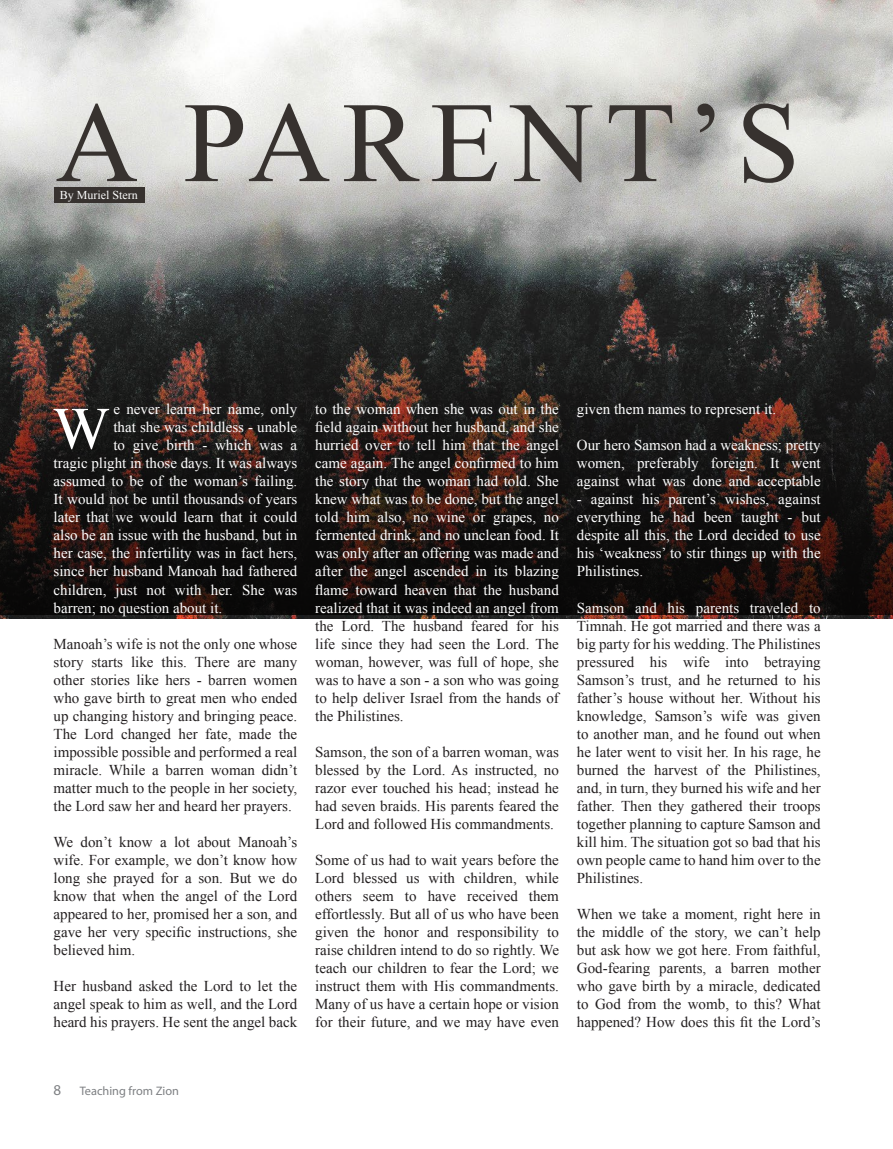
<style>
.page{position:relative;width:893px;height:1149px;background:#fff}
.page>*{position:absolute;margin:0;border:0;box-sizing:border-box;transform-origin:0 0}
.t1{font:114.45px "Times New Roman";letter-spacing:.1em;color:#37322f}
.t2{font:15px/18px "Times New Roman";color:#231f20;text-align:justify}
.t3{font:15px/18px "Times New Roman";color:#fff;text-align:justify}
.t4{font:12.3px "Myriad Pro";color:#7e8083}
.t5{font:12px "Times New Roman";color:#fff}
.s1{font-size:15px}
</style>
<div class="page">
<img style="left:0;top:0;width:893px;height:618px">
<svg style="left:0;top:309px;width:893px;height:305px;background:#211917"></svg>
<svg style="left:54px;top:409px;width:55px;height:40px"></svg>
<div style="left:54px;top:188px;width:91px;height:15px;background:#37322f"></div>
<h1 class="t1" style="left:56px;top:66px;width:746px">A PARENT’S</h1>
<p class="t5" style="left:60px;top:187px;width:80px">By Muriel Stern</p>
<p class="t3" style="left:113px;top:400px;width:185px">e never learn her name, only</p>
<p class="t3" style="left:113px;top:418px;width:185px">that she was childless - unable</p>
<p class="t3" style="left:113px;top:436px;width:185px">to give birth - which was a</p>
<p class="t3" style="left:54px;top:454px;width:245px">tragic plight in those days. It was always</p>
<p class="t3" style="left:54px;top:472px;width:245px">assumed to be of the woman’s failing.</p>
<p class="t3" style="left:54px;top:490px;width:245px">It would not be until thousands of years</p>
<p class="t3" style="left:54px;top:508px;width:245px">later that we would learn that it could</p>
<p class="t3" style="left:54px;top:526px;width:245px">also be an issue with the husband, but in</p>
<p class="t3" style="left:54px;top:544px;width:245px">her case, the infertility was in fact hers,</p>
<p class="t3" style="left:54px;top:562px;width:245px">since her husband Manoah had fathered</p>
<p class="t3" style="left:54px;top:580px;width:245px">children, just not with her. She was</p>
<p class="t3" style="left:54px;top:598px;width:170px">barren; no question about it.</p>
<p class="t2" style="left:54px;top:634px;width:245px">Manoah’s wife is not the only one whose story starts like this. There are many other stories like hers - barren women who gave birth to great men who ended up changing history and bringing peace.<br>The Lord changed her fate, made the impossible possible and performed a real miracle. While a barren woman didn’t matter much to the people in her society, the Lord saw her and heard her prayers.</p>
<p class="t2" style="left:54px;top:832px;width:245px">We don’t know a lot about Manoah’s wife. For example, we don’t know how long she prayed for a son. But we do know that when the angel of the Lord appeared to her, promised her a son, and gave her very specific instructions, she believed him.</p>
<p class="t2" style="left:54px;top:976px;width:245px">Her husband asked the Lord to let the angel speak to him as well, and the Lord heard his prayers. He sent the angel back</p>
<p class="t3" style="left:315px;top:400px;width:245px">to the woman when she was out in the field again without her husband, and she hurried over to tell him that the angel came again. The angel confirmed to him the story that the woman had told. She knew what was to be done, but the angel told him also, no wine or grapes, no fermented drink, and no unclean food. It was only after an offering was made and after the angel ascended in its blazing flame toward heaven that the husband realized that it was indeed an angel from</p>
<p class="t2" style="left:315px;top:616px;width:245px">the Lord. The husband feared for his life since they had seen the Lord. The woman, however, was full of hope, she was to have a son - a son who was going to help deliver Israel from the hands of the Philistines.</p>
<p class="t2" style="left:315px;top:742px;width:245px">Samson, the son of a barren woman, was blessed by the Lord. As instructed, no razor ever touched his head; instead he had seven braids. His parents feared the Lord and followed His commandments.</p>
<p class="t2" style="left:315px;top:850px;width:245px">Some of us had to wait years before the Lord blessed us with children, while others seem to have received them effortlessly. But all of us who have been given the honor and responsibility to raise children intend to do so rightly. We teach our children to fear the Lord; we instruct them with His commandments.<br>Many of us have a certain hope or vision for their future, and we may have even</p>
<p class="t3" style="left:577px;top:400px;width:201px">given them names to represent it.</p>
<p class="t3" style="left:577px;top:436px;width:245px">Our hero Samson had a weakness; pretty women, preferably foreign. It went against what was done and acceptable</p>
<p class="t3" style="left:577px;top:490px;width:245px">- against his parent’s wishes, against everything he had been taught - but despite all this, the Lord decided to use his ‘weakness’ to stir things up with the Philistines.</p>
<p class="t3" style="left:577px;top:598px;width:245px">Samson and his parents traveled to</p>
<p class="t2" style="left:577px;top:616px;width:245px">Timnah. He got married and there was a big party for his wedding. The Philistines pressured his wife into betraying Samson’s trust, and he returned to his father’s house without her. Without his knowledge, Samson’s wife was given to another man, and he found out when he later went to visit her. In his rage, he burned the harvest of the Philistines, and, in turn, they burned his wife and her father. Then they gathered their troops together planning to capture Samson and kill him. The situation got so bad that his own people came to hand him over to the Philistines.</p>
<p class="t2" style="left:577px;top:904px;width:245px">When we take a moment, right here in the middle of the story, we can’t help but ask how we got here. From faithful, God-fearing parents, a barren mother who gave birth by a miracle, dedicated to God from the womb, to this? What happened? How does this fit the Lord’s</p>
<p class="t4" style="left:54px;top:1082px;width:127px"><span class="s1">8</span> Teaching from Zion</p>
</div>
